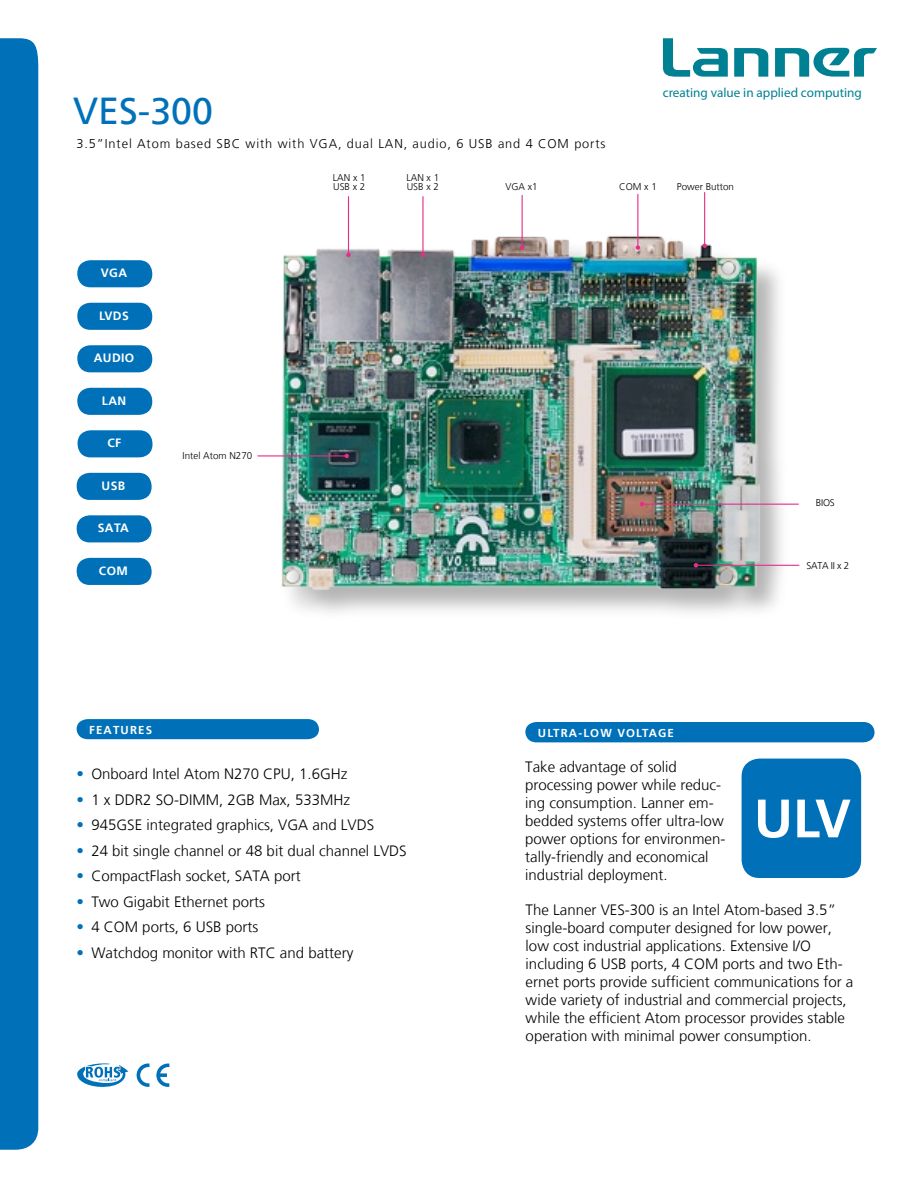
<style>
.page{position:relative;width:915px;height:1188px;background:#fff}
.page>*{position:absolute;margin:0;border:0;box-sizing:border-box;transform-origin:0 0}
.t1{font:700 54px "Frutiger LT";color:#fff}
.t2{font:37.5px "Frutiger LT";color:#0071b9}
.t3{font:300 15px/18px "Frutiger LT";color:#000}
.t4{font:300 15px/25.5px "Frutiger LT";color:#0071b9;text-align:justify}
.t5{font:300 13.2px "Frutiger";color:#008193}
.t6{font:300 12.75px "Frutiger LT";letter-spacing:.07em;color:#000}
.t7{font:700 12px "Frutiger LT";letter-spacing:.03em;color:#fff}
.t8{font:700 11.55px "Frutiger LT";letter-spacing:.1em;color:#fff}
.t9{font:300 9.75px/9.8px "Frutiger LT";color:#000}
</style>
<div class="page">
<div style="left:0;top:38px;width:38px;height:1112px;background:#0071b9"></div>
<svg style="left:662px;top:38px;width:214px;height:39px"></svg>
<div style="left:77px;top:719px;width:242px;height:20px;background:#0071b9"></div>
<svg style="left:77px;top:1063px;width:51px;height:24px"></svg>
<svg style="left:156px;top:1064px;width:13px;height:23px"></svg>
<svg style="left:136px;top:1063px;width:13px;height:24px"></svg>
<div style="left:77px;top:260px;width:75px;height:27px;background:#0071b9;border-radius:13px"></div>
<div style="left:77px;top:303px;width:75px;height:27px;background:#0071b9;border-radius:13px"></div>
<div style="left:77px;top:345px;width:75px;height:27px;background:#0071b9;border-radius:13px"></div>
<div style="left:77px;top:388px;width:75px;height:27px;background:#0071b9;border-radius:13px"></div>
<div style="left:77px;top:473px;width:74px;height:27px;background:#0071b9;border-radius:13px"></div>
<div style="left:77px;top:515px;width:74px;height:27px;background:#0071b9;border-radius:13px"></div>
<div style="left:77px;top:558px;width:74px;height:27px;background:#0071b9;border-radius:13px"></div>
<div style="left:77px;top:430px;width:75px;height:27px;background:#0071b9;border-radius:13px"></div>
<img style="left:257px;top:192px;width:543px;height:421px">
<hr style="left:637px;top:194px;width:1px;height:54px;background:#e52e87">
<svg style="left:635px;top:245px;width:5px;height:5px"></svg>
<hr style="left:348px;top:197px;width:1px;height:58px;background:#e52e87">
<svg style="left:346px;top:253px;width:4px;height:4px"></svg>
<hr style="left:422px;top:197px;width:1px;height:58px;background:#e52e87">
<svg style="left:420px;top:253px;width:5px;height:4px"></svg>
<hr style="left:521px;top:195px;width:1px;height:53px;background:#e52e87">
<svg style="left:519px;top:245px;width:5px;height:5px"></svg>
<hr style="left:641px;top:504px;width:157px;height:1px;background:#e52e87">
<svg style="left:639px;top:502px;width:5px;height:4px"></svg>
<hr style="left:258px;top:455px;width:88px;height:1px;background:#e52e87">
<svg style="left:344px;top:454px;width:5px;height:4px"></svg>
<hr style="left:695px;top:565px;width:103px;height:1px;background:#e52e87">
<svg style="left:693px;top:563px;width:5px;height:5px"></svg>
<div style="left:741px;top:759px;width:119px;height:119px;background:#0071b9;border-radius:18px"></div>
<div style="left:525px;top:722px;width:349px;height:20px;background:#0071b9"></div>
<hr style="left:703px;top:193px;width:2px;height:53px;background:#e52e87">
<svg style="left:702px;top:244px;width:4px;height:4px"></svg>
<h2 class="t2" style="left:73px;top:89px;width:141px">VES-300</h2>
<p class="t6" style="left:76px;top:136px;width:530px">3.5”Intel Atom based SBC with with VGA, dual LAN, audio, 6 USB and 4 COM ports</p>
<p class="t9" style="left:333px;top:173px;width:34px">LAN x 1<br>USB x 2</p>
<p class="t9" style="left:406px;top:173px;width:34px">LAN x 1<br>USB x 2</p>
<p class="t9" style="left:505px;top:182px;width:34px">VGA x1</p>
<p class="t5" style="left:662px;top:84px;width:201px">creating value in applied computing</p>
<p class="t9" style="left:619px;top:182px;width:39px">COM x 1</p>
<p class="t9" style="left:676px;top:182px;width:59px">Power Button</p>
<p class="t7" style="left:101px;top:266px;width:28px">VGA</p>
<p class="t7" style="left:99px;top:309px;width:31px">LVDS</p>
<p class="t7" style="left:94px;top:351px;width:42px">AUDIO</p>
<p class="t7" style="left:102px;top:394px;width:26px">LAN</p>
<p class="t7" style="left:107px;top:436px;width:15px">CF</p>
<p class="t7" style="left:102px;top:479px;width:25px">USB</p>
<p class="t7" style="left:98px;top:521px;width:32px">SATA</p>
<p class="t7" style="left:99px;top:564px;width:30px">COM</p>
<p class="t9" style="left:182px;top:451px;width:71px">Intel Atom N270</p>
<p class="t9" style="left:815px;top:498px;width:20px">BIOS</p>
<p class="t9" style="left:806px;top:561px;width:44px">SATA II x 2</p>
<p class="t8" style="left:89px;top:723px;width:64px">FEATURES</p>
<p class="t4" style="left:76px;top:761px;width:9px">• • • • • • • •</p>
<p class="t3" style="left:91px;top:761px;width:317px;line-height:25.5px">Onboard Intel Atom N270 CPU, 1.6GHz<br>1 x DDR2 SO-DIMM, 2GB Max, 533MHz<br>945GSE integrated graphics, VGA and LVDS<br>24 bit single channel or 48 bit dual channel LVDS CompactFlash socket, SATA port<br>Two Gigabit Ethernet ports<br>4 COM ports, 6 USB ports<br>Watchdog monitor with RTC and battery</p>
<p class="t8" style="left:537px;top:726px;width:138px">ULTRA-LOW VOLTAGE</p>
<p class="t3" style="left:525px;top:758px;width:202px">Take advantage of solid processing power while reduc&shy;ing consumption. Lanner em&shy;bedded systems offer ultra-low power options for environmen&shy;tally-friendly and economical industrial deployment.</p>
<h1 class="t1" style="left:753px;top:787px;width:99px">ULV</h1>
<p class="t3" style="left:525px;top:901px;width:329px">The Lanner VES-300 is an Intel Atom-based 3.5” single-board computer designed for low power, low cost industrial applications. Extensive I/O including 6 USB ports, 4 COM ports and two Eth&shy;ernet ports provide sufficient communications for a wide variety of industrial and commercial projects, while the efficient Atom processor provides stable operation with minimal power consumption.</p>
</div>
